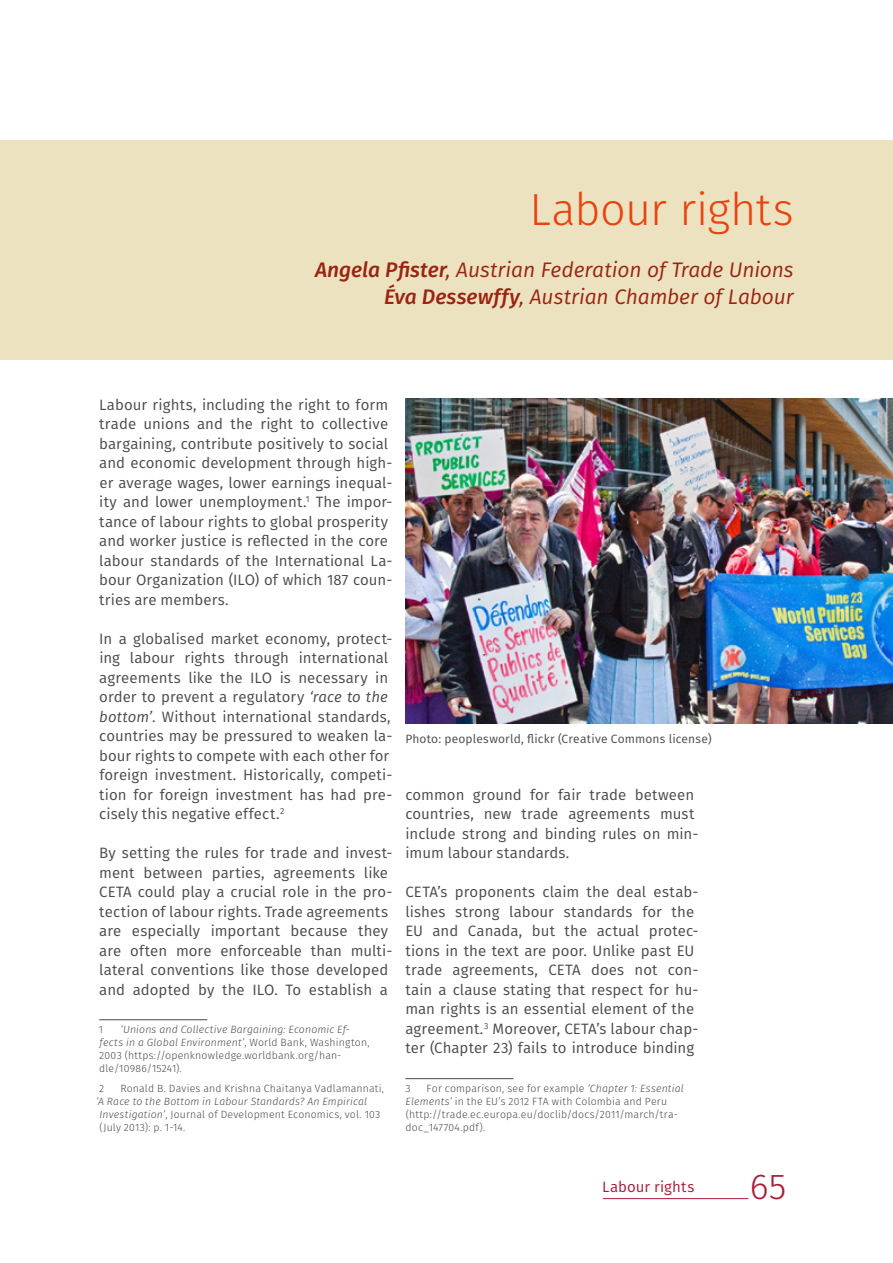
<style>
.page{position:relative;width:893px;height:1263px;background:#fff}
.page>*{position:absolute;margin:0;border:0;box-sizing:border-box;transform-origin:0 0}
.t1{font:300 45px "Fira Sans";letter-spacing:-.01em;color:#e8430f}
.t2{font:300 36px "Fira Sans";color:#a81c35}
.t3{font:italic 21px/27px "Fira Sans";letter-spacing:-.005em;color:#9a2411;text-align:right}
.t4{font:15px/19.5px "Fira Sans";letter-spacing:.005em;color:#494948}
.t5{font:15px "Fira Sans";letter-spacing:.01em;color:#a81c35}
.t6{font:12px "Fira Sans";letter-spacing:.015em;color:#494948}
.t7{font:300 10.5px/13.2px "Fira Sans";letter-spacing:.015em;color:#494948}
.t8{font:italic 300 10.5px/13.2px "Fira Sans";letter-spacing:.015em;color:#494948}
.s1{font-weight:500}
.s2{font-style:italic}
.s3{font-style:normal}
</style>
<div class="page">
<hr style="left:603px;top:1198px;width:145px;height:1px;background:#a81c35">
<div style="left:0;top:140px;width:893px;height:219px;background:#ece2c0"></div>
<hr style="left:99px;top:1019px;width:108px;height:1px;background:#494948">
<hr style="left:405px;top:1078px;width:108px;height:1px;background:#494948">
<img style="left:405px;top:398px;width:488px;height:325px">
<h1 class="t1" style="left:529px;top:177px;width:266px">Labour rights</h1>
<h3 class="t3" style="left:315px;top:256px;width:480px"><span class="s1">Angela Pfister</span>, Austrian Federation of Trade Unions<br><span class="s1">Éva Dessewffy</span>, Austrian Chamber of Labour</h3>
<p class="t4" style="left:99px;top:395px;width:295px">Labour rights, including the right to form trade unions and the right to collective bargaining, contribute positively to social and economic development through high&shy;er average wages, lower earnings inequal&shy;ity and lower unemployment.<sup>1</sup> The impor&shy;tance of labour rights to global prosperity and worker justice is reflected in the core labour standards of the International La&shy;bour Organization (ILO) of which 187 coun&shy;tries are members.</p>
<p class="t4" style="left:99px;top:629px;width:295px">In a globalised market economy, protect&shy;ing labour rights through international agreements like the ILO is necessary in order to prevent a regulatory <span class="s2">‘race to the bottom’</span>. Without international standards, countries may be pressured to weaken la&shy;bour rights to compete with each other for foreign investment. Historically, competi&shy;tion for foreign investment has had pre&shy;cisely this negative effect.<sup>2</sup></p>
<p class="t4" style="left:99px;top:843px;width:295px">By setting the rules for trade and invest&shy;ment between parties, agreements like CETA could play a crucial role in the pro&shy;tection of labour rights. Trade agreements are especially important because they are often more enforceable than multi&shy;lateral conventions like those developed and adopted by the ILO. To establish a</p>
<p class="t7" style="left:99px;top:1022px;width:6px">1</p>
<p class="t7" style="left:99px;top:1022px;width:272px;text-indent:21px"><span class="s2">‘Unions and Collective Bargaining: Economic Ef&shy;fects in a Global Environment’</span>, World Bank, Washington, 2003 (https://openknowledge.worldbank.org/han&shy;dle/10986/15241).</p>
<p class="t7" style="left:99px;top:1081px;width:7px">2</p>
<p class="t7" style="left:120px;top:1081px;width:265px">Ronald B. Davies and Krishna Chaitanya Vadlamannati,</p>
<p class="t8" style="left:99px;top:1094px;width:282px;text-indent:-3px">‘A Race to the Bottom in Labour Standards? An Empirical<br>Investigation’<span class="s3">, Journal of Development Economics, vol. 103 (July 2013): p. 1-14.</span></p>
<p class="t6" style="left:405px;top:730px;width:308px">Photo: peoplesworld, flickr (Creative Commons license)</p>
<p class="t4" style="left:405px;top:785px;width:294px">common ground for fair trade between countries, new trade agreements must include strong and binding rules on min&shy;imum labour standards.</p>
<p class="t4" style="left:405px;top:882px;width:295px">CETA’s proponents claim the deal estab&shy;lishes strong labour standards for the EU and Canada, but the actual protec&shy;tions in the text are poor. Unlike past EU trade agreements, CETA does not con&shy;tain a clause stating that respect for hu&shy;man rights is an essential element of the agreement.<sup>3</sup> Moreover, CETA’s labour chap&shy;ter (Chapter 23) fails to introduce binding</p>
<p class="t7" style="left:406px;top:1081px;width:7px">3</p>
<p class="t7" style="left:405px;top:1081px;width:280px;text-indent:21px">For comparison, see for example <span class="s2">‘Chapter 1: Essential Elements’</span> in the EU’s 2012 FTA with Colombia and Peru (http://trade.ec.europa.eu/doclib/docs/2011/march/tra&shy;doc_147704.pdf).</p>
<p class="t5" style="left:602px;top:1176px;width:94px">Labour rights</p>
<h2 class="t2" style="left:750px;top:1161px;width:38px">65</h2>
</div>
